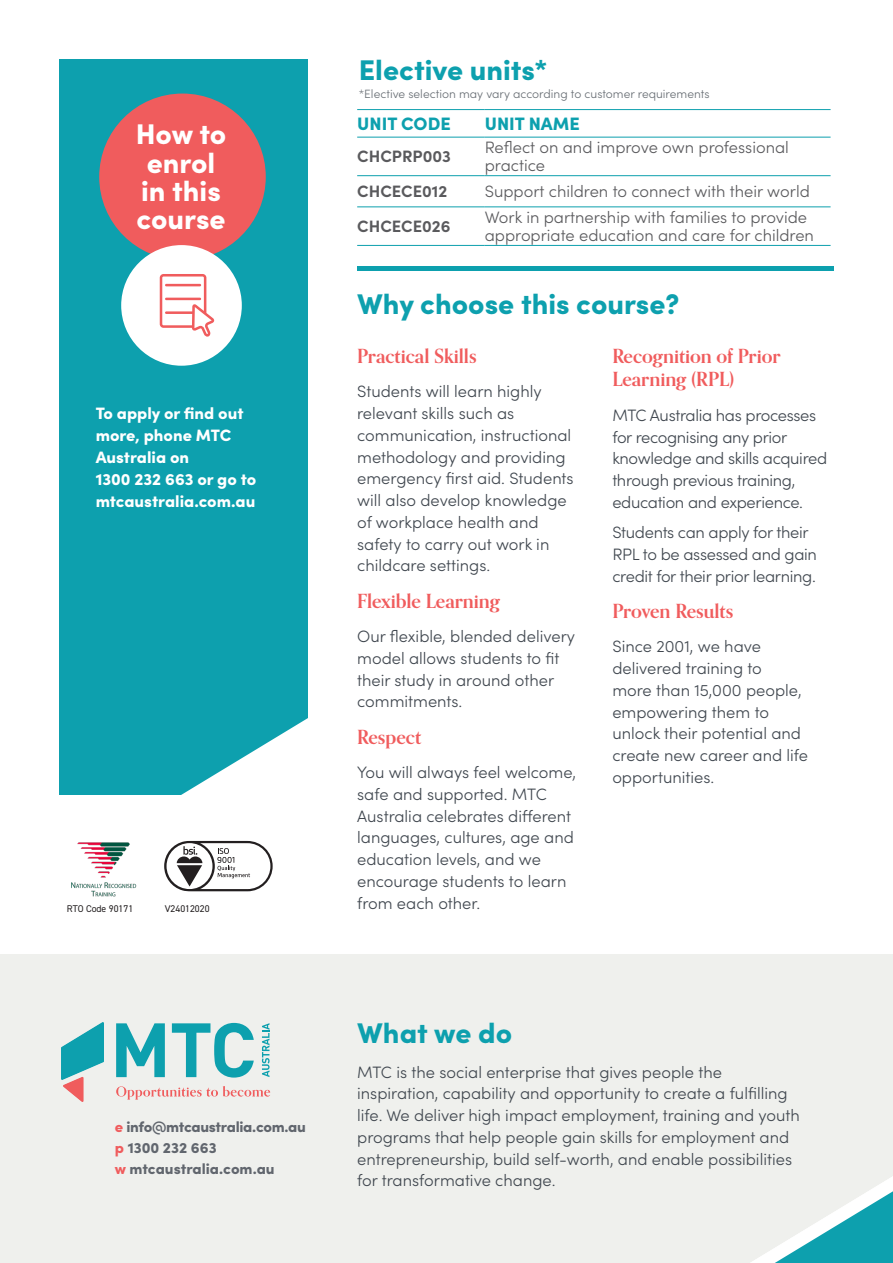
<style>
.page{position:relative;width:893px;height:1263px;background:#fff}
.page>*{position:absolute;margin:0;border:0;box-sizing:border-box;transform-origin:0 0}
.H2_TEAL{font:900 28.5px "Sofia Pro";color:#0da0ae}
.H2_WHITE{font:900 28.5px/28.2px "Sofia Pro";color:#fff;text-align:center}
.H3_RED{font:700 19.5px/23.4px "Orpheus Pro";color:#f05c5d}
.t1{font:900 18px "Sofia Pro";color:#0da0ae}
.Body_copy{font:300 16.5px/21.8px "Sofia Pro";color:#40474f}
.Body_copy-2{font:300 16.5px/21.8px "Sofia Pro";letter-spacing:-.02em;color:#40474f}
.t2{font:300 16.5px/18px "Sofia Pro";color:#5a5a5d}
.Body_copy-3{font:900 16.5px/21.8px "Sofia Pro";color:#fff}
.t3{font:700 16.5px "Sofia Pro";color:#5a5a5d}
.t4{font:900 15px "Sofia Pro";letter-spacing:-.01em;color:#61666e}
.t5{font:300 12px "Sofia Pro";color:#686e74}
.t6{font:9.75px "DIN2014";color:#231f20}
.s1{color:#f05c5d}
</style>
<div class="page">
<div style="left:0;top:955px;width:893px;height:308px;background:#eff0ed"></div>
<svg style="left:750px;top:1176px;width:143px;height:87px"></svg>
<hr style="left:357px;top:266px;width:476px;height:4px;background:#0da0ae">
<svg style="left:164px;top:841px;width:109px;height:50px"></svg>
<img style="left:71px;top:842px;width:66px;height:55px">
<div style="left:60px;top:60px;width:248px;height:735px;background:#0da0ae"></div>
<svg style="left:181px;top:718px;width:127px;height:77px"></svg>
<div style="left:99px;top:94px;width:167px;height:166px;background:#f05c5d;border-radius:50%"></div>
<div style="left:121px;top:245px;width:121px;height:121px;background:#fff;border-radius:50%"></div>
<svg style="left:160px;top:274px;width:54px;height:63px"></svg>
<svg style="left:262px;top:1023px;width:8px;height:54px"></svg>
<svg style="left:61px;top:1022px;width:43px;height:80px"></svg>
<svg style="left:116px;top:1023px;width:49px;height:54px"></svg>
<svg style="left:172px;top:1023px;width:82px;height:54px"></svg>
<svg style="left:116px;top:1086px;width:154px;height:13px"></svg>
<hr style="left:357px;top:109px;width:128px;height:1px;background:#0da0ae">
<hr style="left:485px;top:109px;width:346px;height:1px;background:#0da0ae">
<hr style="left:357px;top:137px;width:128px;height:1px;background:#0da0ae">
<hr style="left:485px;top:137px;width:346px;height:1px;background:#0da0ae">
<hr style="left:357px;top:175px;width:128px;height:1px;background:#0da0ae">
<hr style="left:485px;top:175px;width:346px;height:1px;background:#0da0ae">
<hr style="left:357px;top:206px;width:128px;height:1px;background:#0da0ae">
<hr style="left:485px;top:206px;width:346px;height:1px;background:#0da0ae">
<hr style="left:357px;top:245px;width:128px;height:1px;background:#0da0ae">
<hr style="left:485px;top:245px;width:346px;height:1px;background:#0da0ae">
<p class="H2_WHITE" style="left:136px;top:118px;width:92px">How to enrol in this course</p>
<p class="Body_copy-3" style="left:96px;top:401px;width:162px">To apply or find out more, phone MTC<br>Australia on<br>1300 232 663 or go to mtcaustralia.com.au</p>
<p class="t6" style="left:67px;top:902px;width:68px">RTO Code 90171</p>
<p class="t6" style="left:165px;top:902px;width:46px">V24012020</p>
<p class="t4" style="left:115px;top:1114px;width:193px"><span class="s1">e</span> info@mtcaustralia.com.au</p>
<p class="t4" style="left:115px;top:1135px;width:103px"><span class="s1">p</span> 1300 232 663</p>
<p class="t4" style="left:115px;top:1156px;width:161px"><span class="s1">w</span> mtcaustralia.com.au</p>
<p class="H2_TEAL" style="left:359px;top:47px;width:190px">Elective units*</p>
<p class="t5" style="left:359px;top:85px;width:352px">*Elective selection may vary according to customer requirements</p>
<p class="t1" style="left:357px;top:109px;width:95px">UNIT CODE</p>
<p class="t1" style="left:485px;top:109px;width:97px">UNIT NAME</p>
<p class="t3" style="left:357px;top:144px;width:95px">CHCPRP003</p>
<p class="t2" style="left:485px;top:138px;width:306px">Reflect on and improve own professional practice</p>
<p class="t3" style="left:357px;top:179px;width:92px">CHCECE012</p>
<p class="t2" style="left:485px;top:182px;width:327px">Support children to connect with their world</p>
<p class="t3" style="left:357px;top:214px;width:95px">CHCECE026</p>
<p class="t2" style="left:485px;top:207px;width:331px">Work in partnership with families to provide appropriate education and care for children</p>
<p class="H2_TEAL" style="left:357px;top:282px;width:324px">Why choose this course?</p>
<p class="H3_RED" style="left:357px;top:344px;width:121px">Practical Skills</p>
<p class="Body_copy" style="left:357px;top:380px;width:218px">Students will learn highly relevant skills such as communication, instructional methodology and providing emergency first aid. Students will also develop knowledge of workplace health and safety to carry out work in childcare settings.</p>
<p class="H3_RED" style="left:357px;top:589px;width:144px">Flexible Learning</p>
<p class="Body_copy" style="left:357px;top:624px;width:219px">Our flexible, blended delivery model allows students to fit their study in around other commitments.</p>
<p class="H3_RED" style="left:357px;top:725px;width:65px">Respect</p>
<p class="Body_copy" style="left:357px;top:760px;width:220px">You will always feel welcome, safe and supported. MTC<br>Australia celebrates different languages, cultures, age and education levels, and we encourage students to learn from each other.</p>
<p class="H3_RED" style="left:612px;top:344px;width:170px">Recognition of Prior<br>Learning (RPL)</p>
<p class="Body_copy-2" style="left:612px;top:403px;width:216px">MTC Australia has processes for recognising any prior knowledge and skills acquired through previous training, education and experience.</p>
<p class="Body_copy-2" style="left:612px;top:520px;width:206px">Students can apply for their<br>RPL to be assessed and gain credit for their prior learning.</p>
<p class="H3_RED" style="left:612px;top:599px;width:122px">Proven Results</p>
<p class="Body_copy" style="left:612px;top:635px;width:197px">Since 2001, we have delivered training to<br>more than 15,000 people, empowering them to unlock their potential and create new career and life opportunities.</p>
<p class="H2_TEAL" style="left:357px;top:1010px;width:156px">What we do</p>
<p class="Body_copy" style="left:357px;top:1060px;width:444px">MTC is the social enterprise that gives people the inspiration, capability and opportunity to create a fulfilling life. We deliver high impact employment, training and youth programs that help people gain skills for employment and entrepreneurship, build self-worth, and enable possibilities for transformative change.</p>
</div>
